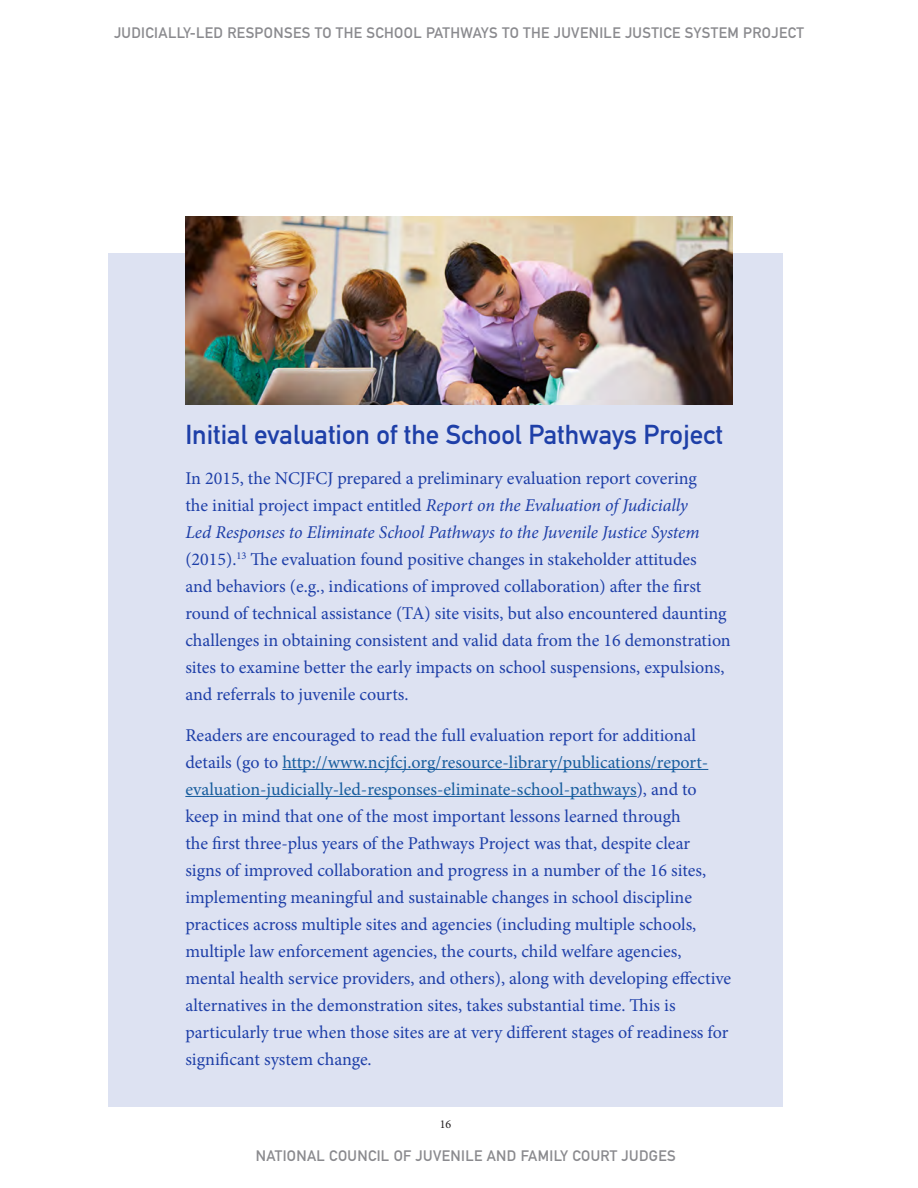
<style>
.page{position:relative;width:918px;height:1188px;background:#fff}
.page>*{position:absolute;margin:0;border:0;box-sizing:border-box;transform-origin:0 0}
.t1{font:27px "DIN Mittelschrift Std";color:#1e3fa8}
.t2{font:18px/27px "Minion Pro";letter-spacing:-.005em;color:#1e3fa8}
.t3{font:15px "DIN Mittelschrift Std";letter-spacing:.025em;color:#8a8a8e}
.t4{font:12px "Minion Pro";color:#231f20}
.s1{font-style:italic}
.s2{color:#175d9e}
</style>
<div class="page">
<div style="left:108px;top:254px;width:675px;height:853px;background:#dde2f2"></div>
<hr style="left:282px;top:769px;width:426px;height:1px;background:#175d9e">
<hr style="left:185px;top:796px;width:452px;height:1px;background:#175d9e">
<img style="left:185px;top:217px;width:548px;height:188px">
<p class="t3" style="left:114px;top:24px;width:691px">JUDICIALLY-LED RESPONSES TO THE SCHOOL PATHWAYS TO THE JUVENILE JUSTICE SYSTEM PROJECT</p>
<p class="t1" style="left:185px;top:418px;width:539px">Initial evaluation of the School Pathways Project</p>
<p class="t2" style="left:185px;top:465px;width:547px">In 2015, the NCJFCJ prepared a preliminary evaluation report covering<br>the initial project impact entitled <span class="s1">Report on the Evaluation of Judicially<br>Led Responses to Eliminate School Pathways to the Juvenile Justice System </span>(2015).<sup>13</sup> The evaluation found positive changes in stakeholder attitudes<br>and behaviors (e.g., indications of improved collaboration) after the first round of technical assistance (TA) site visits, but also encountered daunting challenges in obtaining consistent and valid data from the 16 demonstration sites to examine better the early impacts on school suspensions, expulsions, and referrals to juvenile courts.</p>
<p class="t2" style="left:185px;top:722px;width:547px">Readers are encouraged to read the full evaluation report for additional details (go to <span class="s2">http://www.ncjfcj.org/resource-library/publications/report&shy;evaluation-judicially-led-responses-eliminate-school-pathways</span>), and to keep in mind that one of the most important lessons learned through<br>the first three-plus years of the Pathways Project was that, despite clear<br>signs of improved collaboration and progress in a number of the 16 sites, implementing meaningful and sustainable changes in school discipline practices across multiple sites and agencies (including multiple schools, multiple law enforcement agencies, the courts, child welfare agencies, mental health service providers, and others), along with developing effective alternatives in the demonstration sites, takes substantial time. This is particularly true when those sites are at very different stages of readiness for significant system change.</p>
<p class="t4" style="left:440px;top:1116px;width:13px">16</p>
<p class="t3" style="left:256px;top:1147px;width:421px">NATIONAL COUNCIL OF JUVENILE AND FAMILY COURT JUDGES</p>
</div>
